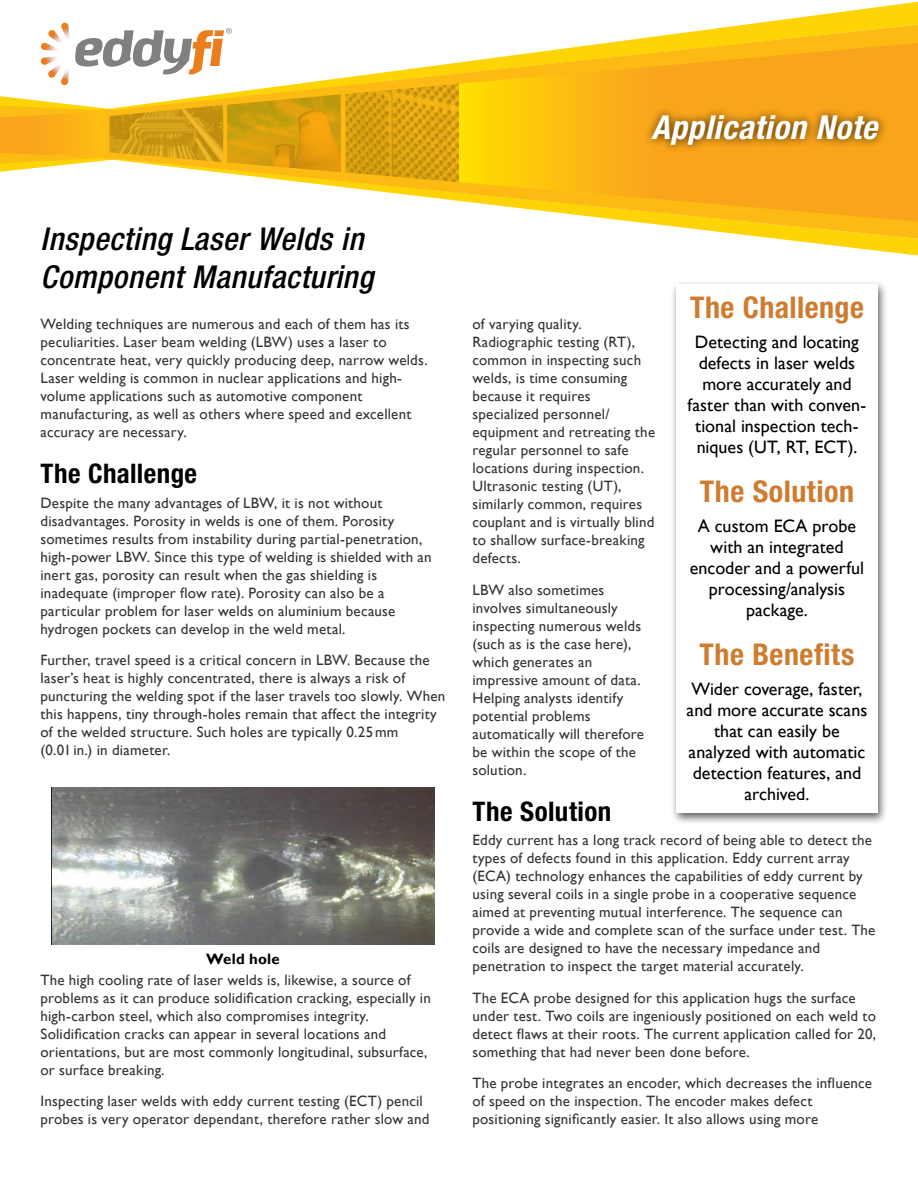
<style>
.page{position:relative;width:918px;height:1188px;background:#fff}
.page>*{position:absolute;margin:0;border:0;box-sizing:border-box;transform-origin:0 0}
.Title_category{font:italic 700 condensed 33px "Helvetica Neue LT Std";letter-spacing:.02em;color:#fff}
.Title_main{font:italic 500 condensed 31.5px/37.8px "Helvetica Neue LT Std";letter-spacing:.02em;color:#000}
.Title_sub_centré{font:700 condensed 30px "Helvetica Neue LT Std";letter-spacing:.02em;color:#cd7c30}
.Title_sub{font:700 condensed 27px "Helvetica Neue LT Std";letter-spacing:.015em;color:#000}
.key-features_centré{font:18px/21px "Gill Sans";color:#000;text-align:center}
.text{font:15px/18px "Gill Sans";letter-spacing:.015em;color:#333}
.text_centré{font:700 15px "Gill Sans";letter-spacing:.015em;color:#000}
</style>
<div class="page">
<svg style="left:0;top:96px;width:84px;height:10px"></svg>
<svg style="left:780px;top:239px;width:138px;height:17px"></svg>
<svg style="left:743px;top:2px;width:175px;height:23px"></svg>
<svg style="left:0;top:106px;width:105px;height:66px;background:#fbbc2a"></svg>
<svg style="left:105px;top:25px;width:813px;height:214px"></svg>
<svg style="left:459px;top:43px;width:459px;height:178px;background:#fbb81f"></svg>
<img style="left:345px;top:84px;width:114px;height:98px">
<svg style="left:110px;top:105px;width:113px;height:57px;background:#d7a219"></svg>
<svg style="left:227px;top:94px;width:114px;height:78px;background:#dba10e"></svg>
<svg style="left:41px;top:22px;width:191px;height:63px"></svg>
<img style="left:51px;top:787px;width:384px;height:157px">
<div style="left:643px;top:106px;width:245px;height:48px;background:#000;opacity:.75"></div>
<div style="left:670px;top:280px;width:218px;height:545px;background:#000;opacity:.6"></div>
<div style="left:676px;top:284px;width:202px;height:529px;background:#fff"></div>
<p class="Title_category" style="left:651px;top:108px;width:227px">Application Note</p>
<p class="Title_main" style="left:40px;top:220px;width:334px">Inspecting Laser Welds in<br>Component Manufacturing</p>
<p class="text" style="left:40px;top:315px;width:389px">Welding techniques are numerous and each of them has its peculiarities. Laser beam welding (LBW) uses a laser to concentrate heat, very quickly producing deep, narrow welds.<br>Laser welding is common in nuclear applications and high&shy;volume applications such as automotive component manufacturing, as well as others where speed and excellent accuracy are necessary.</p>
<p class="Title_sub" style="left:40px;top:457px;width:158px">The Challenge</p>
<p class="text" style="left:40px;top:494px;width:393px">Despite the many advantages of LBW, it is not without disadvantages. Porosity in welds is one of them. Porosity sometimes results from instability during partial-penetration, high-power LBW. Since this type of welding is shielded with an inert gas, porosity can result when the gas shielding is inadequate (improper flow rate). Porosity can also be a particular problem for laser welds on aluminium because hydrogen pockets can develop in the weld metal.</p>
<p class="text" style="left:40px;top:652px;width:406px">Further, travel speed is a critical concern in LBW. Because the laser’s heat is highly concentrated, there is always a risk of puncturing the welding spot if the laser travels too slowly. When this happens, tiny through-holes remain that affect the integrity of the welded structure. Such holes are typically 0.25mm<br>(0.01 in.) in diameter.</p>
<p class="text_centré" style="left:206px;top:950px;width:75px">Weld hole</p>
<p class="text" style="left:40px;top:971px;width:392px">The high cooling rate of laser welds is, likewise, a source of problems as it can produce solidification cracking, especially in high-carbon steel, which also compromises integrity.<br>Solidification cracks can appear in several locations and orientations, but are most commonly longitudinal, subsurface, or surface breaking.</p>
<p class="text" style="left:40px;top:1093px;width:390px">Inspecting laser welds with eddy current testing (ECT) pencil probes is very operator dependant, therefore rather slow and</p>
<p class="Title_sub_centré" style="left:690px;top:290px;width:175px">The Challenge</p>
<p class="key-features_centré" style="left:688px;top:332px;width:180px">Detecting and locating defects in laser welds more accurately and faster than with conven&shy;tional inspection tech&shy;niques (UT, RT, ECT).</p>
<p class="Title_sub_centré" style="left:700px;top:474px;width:156px">The Solution</p>
<p class="key-features_centré" style="left:690px;top:516px;width:176px">A custom ECA probe with an integrated encoder and a powerful processing/analysis package.</p>
<p class="Title_sub_centré" style="left:700px;top:637px;width:156px">The Benefits</p>
<p class="key-features_centré" style="left:687px;top:679px;width:182px">Wider coverage, faster, and more accurate scans that can easily be analyzed with automatic detection features, and archived.</p>
<p class="text" style="left:472px;top:315px;width:184px">of varying quality.<br>Radiographic testing (RT), common in inspecting such welds, is time consuming because it requires specialized personnel/ equipment and retreating the regular personnel to safe locations during inspection.<br>Ultrasonic testing (UT), similarly common, requires couplant and is virtually blind to shallow surface-breaking defects.</p>
<p class="text" style="left:472px;top:581px;width:173px">LBW also sometimes involves simultaneously inspecting numerous welds (such as is the case here), which generates an impressive amount of data.<br>Helping analysts identify potential problems automatically will therefore be within the scope of the solution.</p>
<p class="Title_sub" style="left:472px;top:795px;width:140px">The Solution</p>
<p class="text" style="left:472px;top:832px;width:405px">Eddy current has a long track record of being able to detect the types of defects found in this application. Eddy current array (ECA) technology enhances the capabilities of eddy current by using several coils in a single probe in a cooperative sequence aimed at preventing mutual interference. The sequence can provide a wide and complete scan of the surface under test. The coils are designed to have the necessary impedance and penetration to inspect the target material accurately.</p>
<p class="text" style="left:472px;top:989px;width:405px">The ECA probe designed for this application hugs the surface under test. Two coils are ingeniously positioned on each weld to detect flaws at their roots. The current application called for 20, something that had never been done before.</p>
<p class="text" style="left:472px;top:1075px;width:401px">The probe integrates an encoder, which decreases the influence of speed on the inspection. The encoder makes defect positioning significantly easier. It also allows using more</p>
</div>
